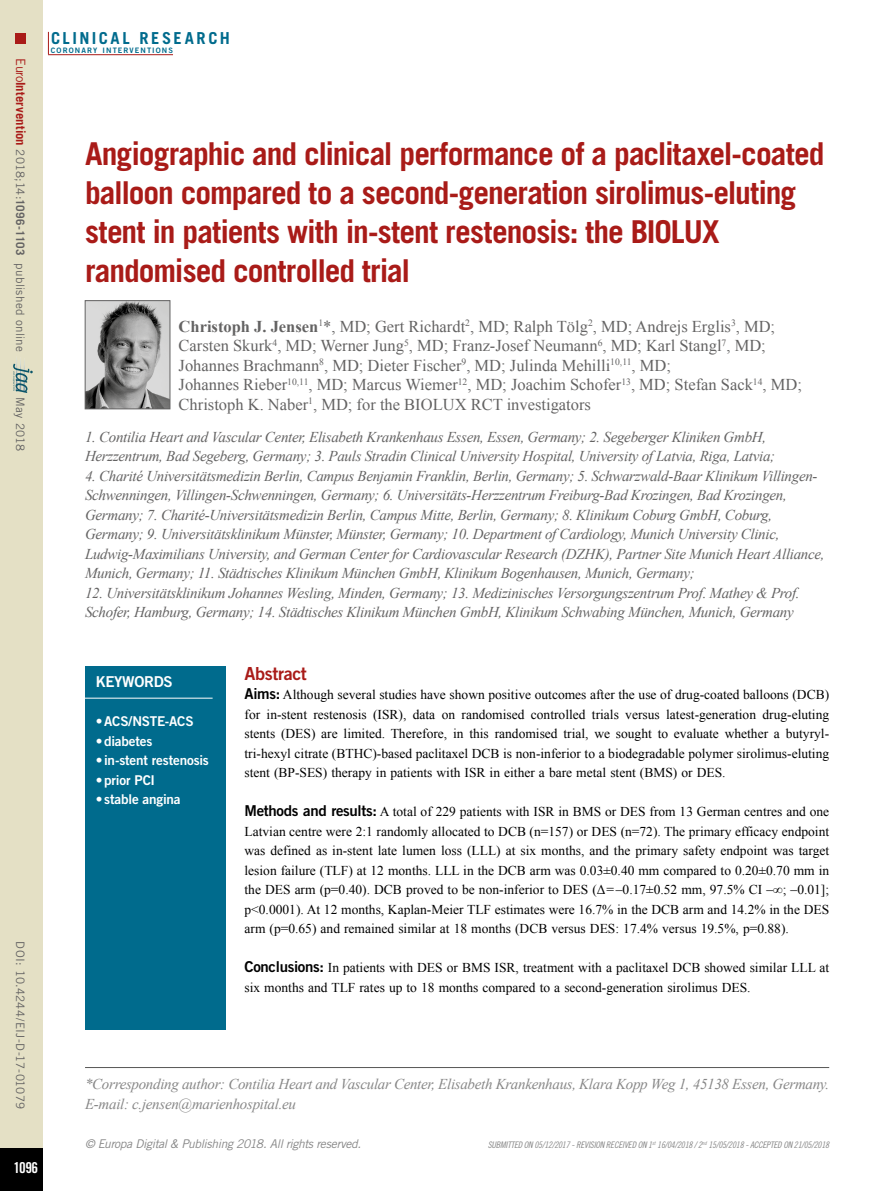
<style>
.page{position:relative;width:893px;height:1191px;background:#fff}
.page>*{position:absolute;margin:0;border:0;box-sizing:border-box;transform-origin:0 0}
.t1{font:700 31.5px/39px "Trade Gothic LT Std";letter-spacing:-.035em;color:#a91b18}
.t2{font:18px "Trade Gothic LT Std Bd 2";letter-spacing:-.02em;color:#a91b18}
.t3{font:16.5px/19.5px "Times New Roman";color:#646363}
.t4{font:700 16.5px "Trade Gothic LT Std";letter-spacing:.155em;color:#006b8d}
.t5{font:italic 15px/19.5px "Times New Roman";letter-spacing:-.02em;color:#646363}
.t6{font:italic 15px/19.5px "Times New Roman";letter-spacing:-.02em;color:#878787}
.t7{font:15px "Trade Gothic LT Std Bd 2";letter-spacing:-.02em;color:#fff}
.t8{font:15px "Trade Gothic LT Std Bd Cn 20";color:#fff}
.t9{font:13.5px/19.5px "Times New Roman";color:#000;text-align:justify}
.t10{font:13.5px "Trade Gothic LT Std Bd 2";letter-spacing:-.015em;color:#fff}
.t11{font:italic 12px "Trade Gothic LT Std";letter-spacing:-.03em;color:#878787}
.t12{font:11.7px "Trade Gothic LT Std";letter-spacing:.02em;color:#646363}
.t13{font:9px "Trade Gothic LT Std Cn 18 Obl";letter-spacing:-.02em;color:#878787}
.t14{font:7.5px "Trade Gothic LT Std Bd 2";letter-spacing:.145em;color:#006b8d}
.s1{font-size:12.75px;color:#a91b18}
.s2{font-weight:700;font-size:12.75px;color:#a91b18}
.s3{font-weight:700}
.s4{font-family:"Trade Gothic LT Std Bd 2";font-size:15px}
</style>
<div class="page">
<div style="left:0;top:0;width:43px;height:1191px;background:#e4e0c5"></div>
<div style="left:0;top:1148px;width:43px;height:43px;background:#000"></div>
<div style="left:16px;top:34px;width:10px;height:10px;background:#a91b18"></div>
<svg style="left:48px;top:32px;width:1px;height:22px"></svg>
<hr style="left:48px;top:54px;width:125px;height:1px;background:#a91b18">
<svg style="left:13px;top:364px;width:20px;height:29px"></svg>
<hr style="left:85px;top:1067px;width:744px;height:1px;background:#575756">
<div style="left:85px;top:665px;width:140px;height:364px;background:#006b8d"></div>
<hr style="left:83px;top:698px;width:130px;height:1px;background:#fff">
<img style="left:87px;top:302px;width:81px;height:105px">
<div style="left:85px;top:300px;width:85px;height:109px;border:1px solid #646363"></div>
<p class="t12" style="left:27px;top:58px;width:295px;rotate:90deg"><span class="s1">Euro</span><span class="s2">Intervention</span> 2018;14:<span class="s3">1096-1103</span> published online</p>
<p class="t12" style="left:27px;top:397px;width:56px;rotate:90deg">May 2018</p>
<p class="t4" style="left:51px;top:28px;width:180px">CLINICAL RESEARCH</p>
<p class="t14" style="left:51px;top:45px;width:124px">CORONARY INTERVENTIONS</p>
<h1 class="t1" style="left:85px;top:134px;width:741px">Angiographic and clinical performance of a paclitaxel-coated balloon compared to a second-generation sirolimus-eluting stent in patients with in-stent restenosis: the BIOLUX randomised controlled trial</h1>
<p class="t3" style="left:179px;top:316px;width:625px"><span class="s3">Christoph J. Jensen</span><sup>1</sup>*, MD; Gert Richardt<sup>2</sup>, MD; Ralph Tölg<sup>2</sup>, MD; Andrejs Erglis<sup>3</sup>, MD; Carsten Skurk<sup>4</sup>, MD; Werner Jung<sup>5</sup>, MD; Franz-Josef Neumann<sup>6</sup>, MD; Karl Stangl<sup>7</sup>, MD; Johannes Brachmann<sup>8</sup>, MD; Dieter Fischer<sup>9</sup>, MD; Julinda Mehilli<sup>10,11</sup>, MD;<br>Johannes Rieber<sup>10,11</sup>, MD; Marcus Wiemer<sup>12</sup>, MD; Joachim Schofer<sup>13</sup>, MD; Stefan Sack<sup>14</sup>, MD; Christoph K. Naber<sup>1</sup>, MD; for the BIOLUX RCT investigators</p>
<p class="t5" style="left:85px;top:427px;width:692px">1. Contilia Heart and Vascular Center, Elisabeth Krankenhaus Essen, Essen, Germany; 2. Segeberger Kliniken GmbH,<br>Herzzentrum, Bad Segeberg, Germany; 3. Pauls Stradin Clinical University Hospital, University of Latvia, Riga, Latvia;</p>
<p class="t5" style="left:85px;top:466px;width:741px">4. Charité Universitätsmedizin Berlin, Campus Benjamin Franklin, Berlin, Germany; 5. Schwarzwald-Baar Klinikum Villingen-Schwenningen, Villingen-Schwenningen, Germany; 6. Universitäts-Herzzentrum Freiburg-Bad Krozingen, Bad Krozingen, Germany; 7. Charité-Universitätsmedizin Berlin, Campus Mitte, Berlin, Germany; 8. Klinikum Coburg GmbH, Coburg, Germany; 9. Universitätsklinikum Münster, Münster, Germany; 10. Department of Cardiology, Munich University Clinic, Ludwig-Maximilians University, and German Center for Cardiovascular Research (DZHK), Partner Site Munich Heart Alliance, Munich, Germany; 11. Städtisches Klinikum München GmbH, Klinikum Bogenhausen, Munich, Germany;</p>
<p class="t5" style="left:85px;top:583px;width:716px">12. Universitätsklinikum Johannes Wesling, Minden, Germany; 13. Medizinisches Versorgungszentrum Prof. Mathey &amp; Prof.<br>Schofer, Hamburg, Germany; 14. Städtisches Klinikum München GmbH, Klinikum Schwabing München, Munich, Germany</p>
<p class="t12" style="left:27px;top:941px;width:169px;rotate:90deg">DOI: 10.4244/EIJ-D-17-01079</p>
<p class="t8" style="left:14px;top:1158px;width:26px">1096</p>
<p class="t7" style="left:96px;top:672px;width:79px">KEYWORDS</p>
<p class="t10" style="left:96px;top:713px;width:100px">•ACS/NSTE-ACS</p>
<p class="t10" style="left:96px;top:732px;width:58px">•diabetes</p>
<p class="t10" style="left:96px;top:752px;width:115px">• in-stent restenosis</p>
<p class="t10" style="left:96px;top:771px;width:61px">•prior PCI</p>
<p class="t10" style="left:96px;top:791px;width:86px">• stable angina</p>
<h2 class="t2" style="left:244px;top:662px;width:64px">Abstract</h2>
<p class="t9" style="left:244px;top:684px;width:586px"><span class="s4">Aims:</span> Although several studies have shown positive outcomes after the use of drug-coated balloons (DCB) for in-stent restenosis (ISR), data on randomised controlled trials versus latest-generation drug-eluting stents (DES) are limited. Therefore, in this randomised trial, we sought to evaluate whether a butyryl&shy;tri-hexyl citrate (BTHC)-based paclitaxel DCB is non-inferior to a biodegradable polymer sirolimus-eluting stent (BP-SES) therapy in patients with ISR in either a bare metal stent (BMS) or DES.</p>
<p class="t9" style="left:244px;top:801px;width:586px"><span class="s4">Methods and results:</span> A total of 229 patients with ISR in BMS or DES from 13 German centres and one Latvian centre were 2:1 randomly allocated to DCB (n=157) or DES (n=72). The primary efficacy endpoint was defined as in-stent late lumen loss (LLL) at six months, and the primary safety endpoint was target lesion failure (TLF) at 12 months. LLL in the DCB arm was 0.03±0.40 mm compared to 0.20±0.70 mm in the DES arm (p=0.40). DCB proved to be non-inferior to DES (Δ=–0.17±0.52 mm, 97.5% CI –∞; –0.01]; p&lt;0.0001). At 12 months, Kaplan-Meier TLF estimates were 16.7% in the DCB arm and 14.2% in the DES arm (p=0.65) and remained similar at 18 months (DCB versus DES: 17.4% versus 19.5%, p=0.88).</p>
<p class="t9" style="left:244px;top:957px;width:586px"><span class="s4">Conclusions:</span> In patients with DES or BMS ISR, treatment with a paclitaxel DCB showed similar LLL at six months and TLF rates up to 18 months compared to a second-generation sirolimus DES.</p>
<p class="t6" style="left:85px;top:1074px;width:746px">*Corresponding author: Contilia Heart and Vascular Center, Elisabeth Krankenhaus, Klara Kopp Weg 1, 45138 Essen, Germany.<br>E-mail: c.jensen@marienhospital.eu</p>
<p class="t11" style="left:85px;top:1137px;width:278px">© Europa Digital &amp; Publishing 2018. All rights reserved.</p>
<p class="t13" style="left:488px;top:1139px;width:343px">SUBMITTED ON 05/12/2017 - REVISION RECEIVED ON 1<sup>st</sup> 16/04/2018 / 2<sup>nd</sup> 15/05/2018 - ACCEPTED ON 21/05/2018</p>
</div>
